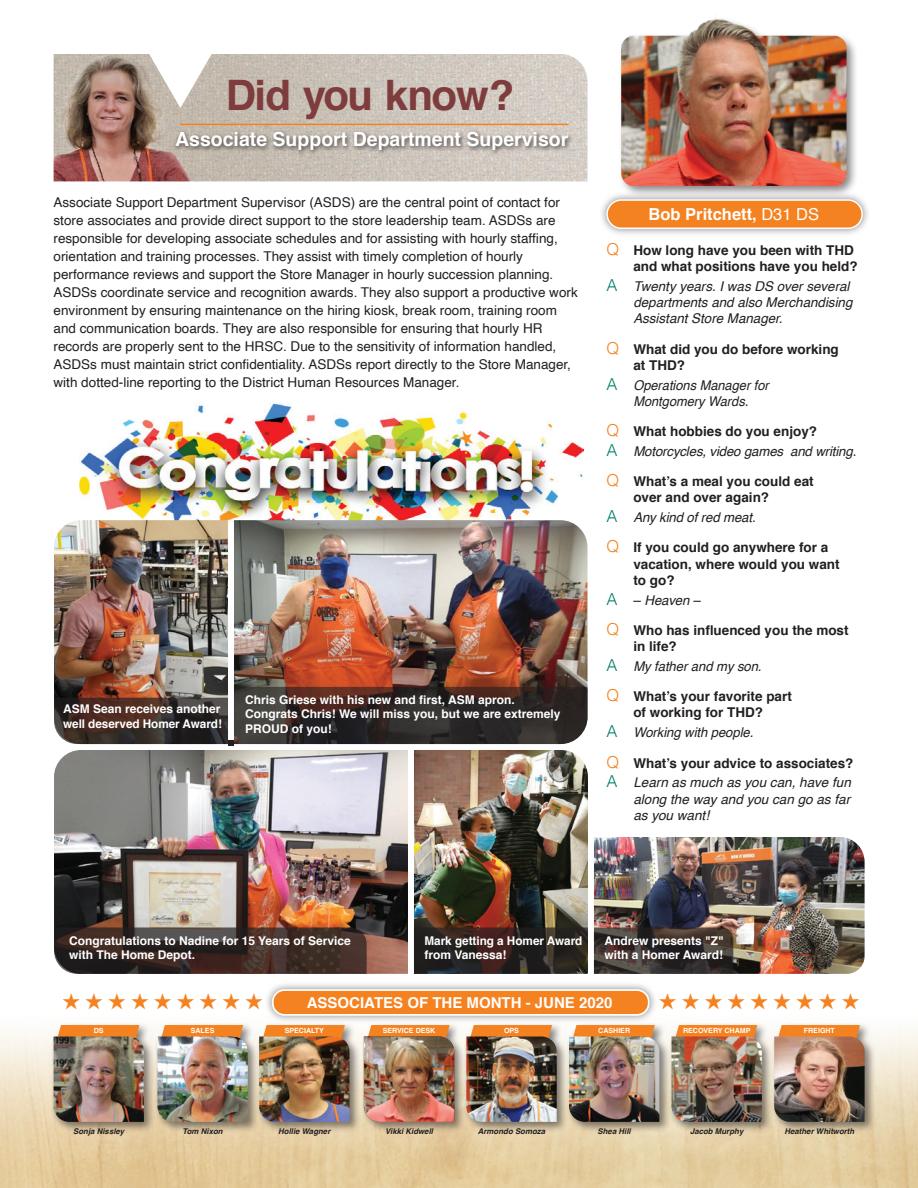
<style>
.page{position:relative;width:918px;height:1188px;background:#fff}
.page>*{position:absolute;margin:0;border:0;box-sizing:border-box;transform-origin:0 0}
.t1{font:700 42px "Helvetica";letter-spacing:-.04em;color:#7e3c3d}
.t2{font:22.5px "Zapf Dingbats ITC";color:#f58220}
.t3{font:700 19.5px "Helvetica";color:#fff}
.t4{font:700 16.5px "Helvetica";color:#fff}
.t5{font:700 15px "Helvetica";color:#fff}
.t6{font:13.5px/18px "Helvetica";color:#231f20}
.t7{font:700 13.5px/16.2px "Helvetica";color:#231f20}
.t8{font:italic 13.5px/16.2px "Helvetica";color:#231f20}
.t9{font:italic 13.5px/16.2px "Helvetica";color:#231f20;text-align:center;scale:.95 1}
.t10{font:700 12px/14.4px "Helvetica";color:#fff}
.t11{font:italic 700 7.8px "Helvetica";color:#231f20}
.t12{font:700 7.05px "Helvetica";color:#fff}
.s1{color:#fff}
.s2{font-weight:400}
.s3{font-weight:300;font-size:16.5px;color:#f58220}
.s4{font-weight:300;font-style:normal;font-size:16.5px;color:#007e67}
.s5{font-weight:300;font-style:normal;font-size:16.5px;color:#f58220}
.s6{font-weight:700;font-style:normal}
.s7{font-style:normal}
.s8{font-weight:300;font-size:16.5px;color:#007e67}
.s9{font-weight:400;font-style:italic}
</style>
<div class="page">
<img style="left:80px;top:403px;width:504px;height:118px">
<img style="left:0;top:1030px;width:918px;height:158px">
<div style="left:256px;top:1022px;width:105px;height:111px;background:#231f20;opacity:.55"></div>
<svg style="left:262px;top:1025px;width:83px;height:12px"></svg>
<img style="left:259px;top:1037px;width:90px;height:85px">
<div style="left:463px;top:1022px;width:105px;height:111px;background:#231f20;opacity:.55"></div>
<svg style="left:470px;top:1025px;width:82px;height:12px"></svg>
<img style="left:466px;top:1037px;width:91px;height:85px">
<div style="left:566px;top:1022px;width:105px;height:111px;background:#231f20;opacity:.55"></div>
<svg style="left:572px;top:1025px;width:83px;height:12px"></svg>
<img style="left:569px;top:1037px;width:90px;height:85px">
<div style="left:361px;top:1022px;width:105px;height:111px;background:#231f20;opacity:.55"></div>
<svg style="left:364px;top:1025px;width:90px;height:12px"></svg>
<img style="left:364px;top:1037px;width:90px;height:85px">
<div style="left:51px;top:1022px;width:104px;height:111px;background:#231f20;opacity:.55"></div>
<svg style="left:57px;top:1025px;width:82px;height:12px"></svg>
<img style="left:54px;top:1037px;width:90px;height:85px">
<div style="left:155px;top:1022px;width:104px;height:111px;background:#231f20;opacity:.55"></div>
<svg style="left:161px;top:1025px;width:82px;height:12px"></svg>
<img style="left:157px;top:1037px;width:91px;height:85px">
<div style="left:669px;top:1022px;width:104px;height:111px;background:#231f20;opacity:.55"></div>
<svg style="left:675px;top:1025px;width:82px;height:12px"></svg>
<img style="left:672px;top:1037px;width:90px;height:85px">
<div style="left:771px;top:1022px;width:105px;height:111px;background:#231f20;opacity:.55"></div>
<svg style="left:778px;top:1025px;width:82px;height:12px"></svg>
<img style="left:774px;top:1037px;width:91px;height:85px">
<div style="left:599px;top:191px;width:272px;height:46px;background:#231f20;opacity:.55"></div>
<div style="left:607px;top:200px;width:255px;height:28px;background:#f58220;border-radius:14px"></div>
<div style="left:606px;top:199px;width:257px;height:30px;border:2px solid #fff;border-radius:14px"></div>
<div style="left:618px;top:16px;width:241px;height:181px;background:#231f20;opacity:.55"></div>
<img style="left:621px;top:15px;width:238px;height:170px">
<img style="left:54px;top:750px;width:354px;height:224px">
<img style="left:414px;top:750px;width:174px;height:177px">
<div style="left:264px;top:981px;width:394px;height:43px;background:#231f20;opacity:.55"></div>
<div style="left:273px;top:990px;width:376px;height:25px;background:#f58220;border-radius:12px"></div>
<div style="left:272px;top:989px;width:378px;height:27px;border:2px solid #fff;border-radius:12px"></div>
<img style="left:234px;top:520px;width:354px;height:167px">
<img style="left:54px;top:520px;width:174px;height:167px">
<img style="left:54px;top:54px;width:534px;height:127px">
<div style="left:172px;top:129px;width:402px;height:28px;background:#231f20;opacity:.75"></div>
<svg style="left:414px;top:927px;width:174px;height:47px;background:#2c2320"></svg>
<svg style="left:54px;top:927px;width:313px;height:47px;background:#3e2f2a"></svg>
<svg style="left:54px;top:687px;width:534px;height:58px;background:#413531"></svg>
<img style="left:594px;top:837px;width:271px;height:137px">
<svg style="left:594px;top:927px;width:139px;height:47px;background:#3b322f"></svg>
<hr style="left:180px;top:124px;width:389px;height:1px;background:#f58220">
<h1 class="t1" style="left:146px;top:61px;width:370px"><span class="s1">▼</span> Did you know?</h1>
<h3 class="t3" style="left:175px;top:124px;width:395px">Associate Support Department Supervisor</h3>
<p class="t6" style="left:54px;top:194px;width:526px">Associate Support Department Supervisor (ASDS) are the central point of contact for store associates and provide direct support to the store leadership team. ASDSs are responsible for developing associate schedules and for assisting with hourly staffing, orientation and training processes. They assist with timely completion of hourly performance reviews and support the Store Manager in hourly succession planning.<br>ASDSs coordinate service and recognition awards. They also support a productive work environment by ensuring maintenance on the hiring kiosk, break room, training room and communication boards. They are also responsible for ensuring that hourly HR records are properly sent to the HRSC. Due to the sensitivity of information handled, ASDSs must maintain strict confidentiality. ASDSs report directly to the Store Manager, with dotted-line reporting to the District Human Resources Manager.</p>
<p class="t10" style="left:63px;top:702px;width:160px">ASM Sean receives another well deserved Homer Award!</p>
<p class="t10" style="left:245px;top:692px;width:317px">Chris Griese with his new and first, ASM apron.<br>Congrats Chris! We will miss you, but we are extremely<br>PROUD of you!</p>
<p class="t4" style="left:649px;top:201px;width:172px">Bob Pritchett, <span class="s2">D31 DS</span></p>
<p class="t7" style="left:606px;top:242px;width:253px;text-align:right"><span class="s3">Q</span> How long have you been with THD and what positions have you held?</p>
<p class="t8" style="left:633px;top:278px;width:221px;text-indent:-27px"><span class="s4">A</span> Twenty years. I was DS over several departments and also Merchandising<br>Assistant Store Manager.</p>
<p class="t7" style="left:633px;top:341px;width:207px;text-indent:-27px"><span class="s3">Q</span> What did you do before working at THD?</p>
<p class="t9" style="left:606px;top:377px;width:172px"><span class="s4">A</span> Operations Manager for<br>Montgomery Wards.</p>
<p class="t8" style="left:606px;top:422px;width:251px;line-height:19.8px"><span class="s5">Q</span> <span class="s6">What hobbies do you enjoy?<br></span><span class="s4">A</span> Motorcycles, video games and writing.</p>
<p class="t7" style="left:633px;top:473px;width:182px;text-indent:-27px"><span class="s3">Q</span> What’s a meal you could eat over and over again?</p>
<p class="t8" style="left:606px;top:510px;width:151px"><span class="s4">A</span> Any kind of red meat.</p>
<p class="t7" style="left:633px;top:540px;width:208px;text-indent:-27px"><span class="s3">Q</span> If you could go anywhere for a vacation, where would you want to go?</p>
<p class="t8" style="left:606px;top:592px;width:95px"><span class="s4">A</span> <span class="s7">–</span> Heaven –</p>
<p class="t7" style="left:633px;top:622px;width:217px;text-indent:-27px"><span class="s3">Q</span> Who has influenced you the most in life?</p>
<p class="t8" style="left:606px;top:658px;width:157px"><span class="s4">A</span> My father and my son.</p>
<p class="t7" style="left:606px;top:689px;width:187px;text-align:center"><span class="s3">Q</span> What’s your favorite part of working for THD?</p>
<p class="t8" style="left:606px;top:725px;width:149px"><span class="s4">A</span> Working with people.</p>
<p class="t7" style="left:606px;top:753px;width:249px;line-height:19.8px"><span class="s3">Q</span> What’s your advice to associates?<br><span class="s8">A</span> <span class="s9">Learn as much as you can, have fun</span></p>
<p class="t8" style="left:633px;top:791px;width:218px">along the way and you can go as far as you want!</p>
<p class="t10" style="left:69px;top:933px;width:283px">Congratulations to Nadine for 15 Years of Service with The Home Depot.</p>
<p class="t10" style="left:425px;top:933px;width:159px">Mark getting a Homer Award from Vanessa!</p>
<p class="t10" style="left:605px;top:933px;width:121px">Andrew presents "Z" with a Homer Award!</p>
<h2 class="t2" style="left:62px;top:990px;width:203px">★★★★★★★★★</h2>
<p class="t5" style="left:307px;top:991px;width:307px">ASSOCIATES OF THE MONTH - JUNE 2020</p>
<h2 class="t2" style="left:659px;top:990px;width:203px">★★★★★★★★★</h2>
<p class="t12" style="left:94px;top:1025px;width:11px">DS</p>
<p class="t11" style="left:73px;top:1125px;width:53px">Sonja Nissley</p>
<p class="t12" style="left:191px;top:1025px;width:25px">SALES</p>
<p class="t11" style="left:183px;top:1125px;width:42px">Tom Nixon</p>
<p class="t12" style="left:285px;top:1025px;width:41px">SPECIALTY</p>
<p class="t11" style="left:278px;top:1125px;width:54px">Hollie Wagner</p>
<p class="t12" style="left:383px;top:1025px;width:54px">SERVICE DESK</p>
<p class="t11" style="left:385px;top:1125px;width:49px">Vikki Kidwell</p>
<p class="t12" style="left:504px;top:1025px;width:16px">OPS</p>
<p class="t11" style="left:478px;top:1125px;width:69px">Armondo Somoza</p>
<p class="t12" style="left:598px;top:1025px;width:33px">CASHIER</p>
<p class="t11" style="left:598px;top:1125px;width:35px">Shea Hill</p>
<p class="t12" style="left:683px;top:1025px;width:69px">RECOVERY CHAMP</p>
<p class="t12" style="left:804px;top:1025px;width:33px">FREIGHT</p>
<p class="t11" style="left:690px;top:1125px;width:55px">Jacob Murphy</p>
<p class="t11" style="left:784px;top:1125px;width:71px">Heather Whitworth</p>
</div>
